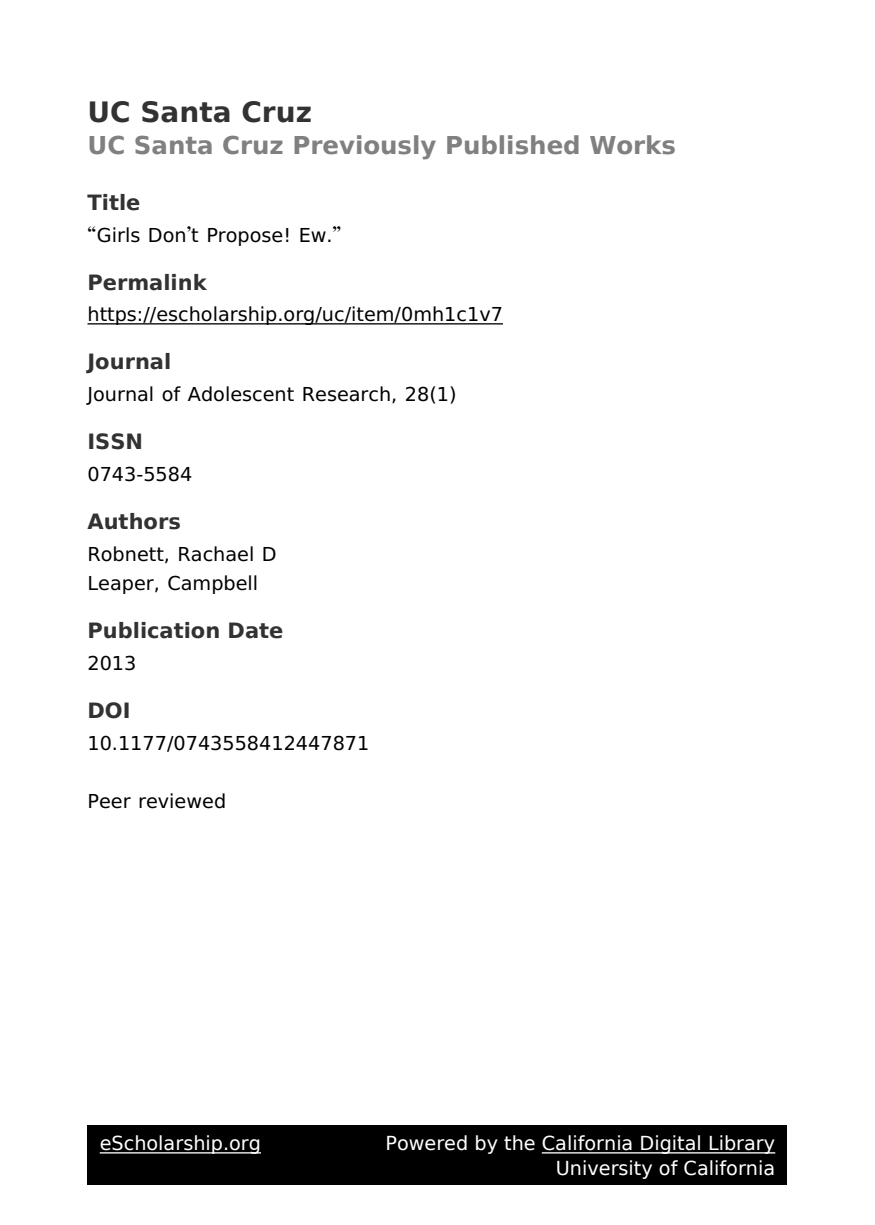
<style>
.page{position:relative;width:875px;height:1225px;background:#fff}
.page>*{position:absolute;margin:0;border:0;box-sizing:border-box;transform-origin:0 0}
.t1{font:700 28px "DejaVu Sans";color:#323232}
.t2{font:700 24.5px "DejaVu Sans";color:#808080}
.t3{font:700 21px "DejaVu Sans";color:#323232}
.t4{font:19.25px/29.2px "Code 2000";color:#000}
.t5{font:19.25px/24.5px "DejaVu Sans";color:#fff;text-align:right}
</style>
<div class="page">
<hr style="left:88px;top:323px;width:415px;height:2px;background:#000">
<div style="left:88px;top:1125px;width:700px;height:60px;background:#000"></div>
<hr style="left:100px;top:1152px;width:161px;height:2px;background:#fff">
<hr style="left:542px;top:1152px;width:233px;height:2px;background:#fff">
<h1 class="t1" style="left:88px;top:101px;width:226px">UC Santa Cruz</h1>
<p class="t2" style="left:88px;top:136px;width:590px">UC Santa Cruz Previously Published Works</p>
<p class="t3" style="left:88px;top:194px;width:54px">Title</p>
<p class="t4" style="left:88px;top:220px;width:256px">“Girls Don’t Propose! Ew.”</p>
<p class="t3" style="left:88px;top:274px;width:121px">Permalink</p>
<p class="t4" style="left:88px;top:300px;width:417px">https://escholarship.org/uc/item/0mh1c1v7</p>
<p class="t3" style="left:88px;top:354px;width:85px">Journal</p>
<p class="t4" style="left:88px;top:380px;width:371px">Journal of Adolescent Research, 28(1)</p>
<p class="t3" style="left:88px;top:433px;width:57px">ISSN</p>
<p class="t4" style="left:88px;top:460px;width:106px">0743-5584</p>
<p class="t3" style="left:88px;top:513px;width:95px">Authors</p>
<p class="t4" style="left:88px;top:540px;width:191px">Robnett, Rachael D<br>Leaper, Campbell</p>
<p class="t3" style="left:88px;top:622px;width:198px">Publication Date</p>
<p class="t4" style="left:88px;top:649px;width:50px">2013</p>
<p class="t3" style="left:88px;top:702px;width:45px">DOI</p>
<p class="t4" style="left:88px;top:728px;width:283px">10.1177/0743558412447871</p>
<p class="t4" style="left:88px;top:787px;width:140px">Peer reviewed</p>
<p class="t5" style="left:100px;top:1133px;width:163px">eScholarship.org</p>
<p class="t5" style="left:385px;top:1133px;width:391px">Powered by the California Digital Library<br>University of California</p>
</div>
